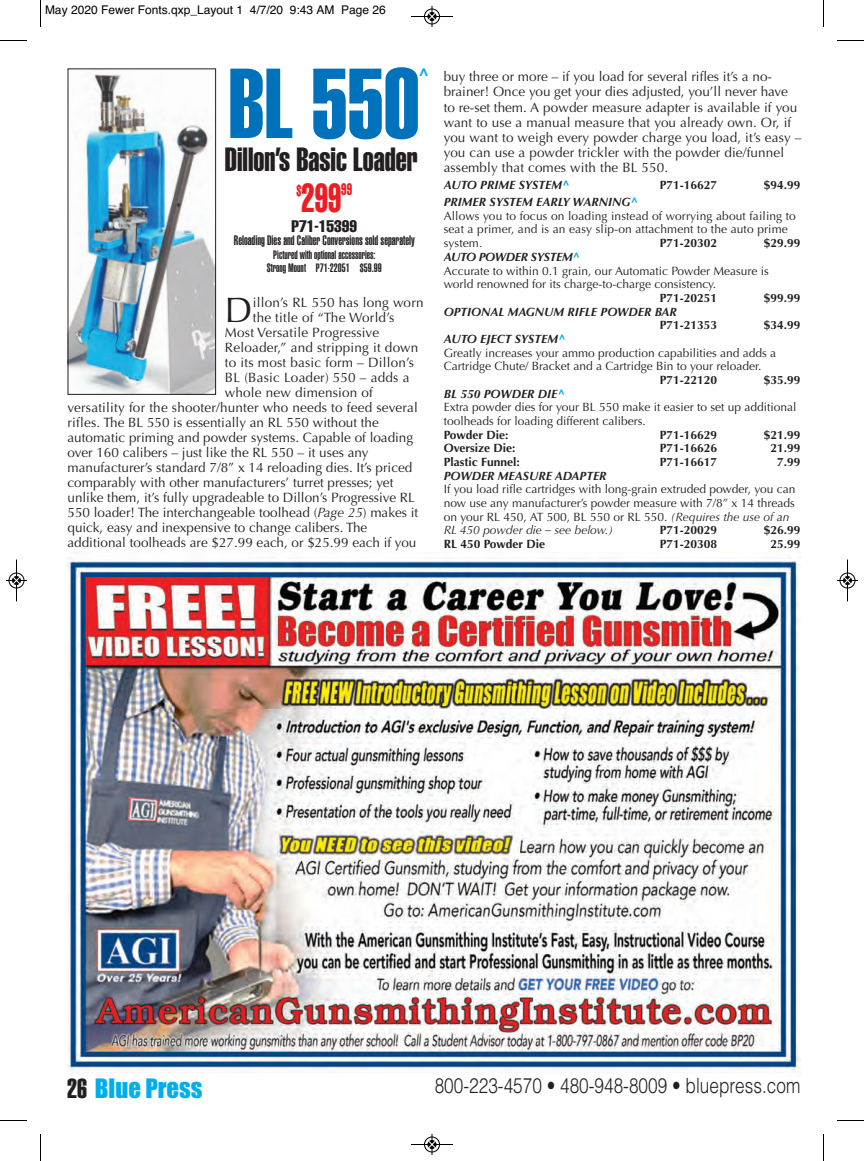
<style>
.page{position:relative;width:864px;height:1161px;background:#fff}
.page>*{position:absolute;margin:0;border:0;box-sizing:border-box;transform-origin:0 0}
.t1{font:97.5px "Helvetica LT Std Extra Comp";color:#0072bc}
.t2{font:39.9px "Helvetica LT Std Comp";color:#ee1d23;scale:.71 1}
.t3{font:35.4px "Optima";color:#231f20}
.t4{font:33px "Helvetica LT Std Extra Comp";color:#231f20}
.t5{font:24.75px "Impact";color:#00aeef}
.t6{font:300 21px "Helvetica";color:#231f20;scale:.82 1}
.t7{font:900 18px "Optima";color:#00aeef}
.t8{font:16.5px "Helvetica LT Std Comp";color:#231f20}
.t9{font:16.35px "Helvetica LT Std Comp";color:#ee1d23;scale:.71 1}
.t10{font:15.15px "Helvetica LT Std Comp";color:#ee1d23;scale:.71 1}
.t11{font:13.5px/15.1px "Optima";color:#231f20}
.t12{font:13.5px "Helvetica LT Std Ultra Comp";color:#231f20}
.t13{font:12px/13.6px "Optima";color:#231f20}
.t14{font:700 12px "Optima";color:#231f20}
.t15{font:italic 700 12px "Optima";color:#231f20}
.t16{font:12px/13.5px "Helvetica LT Std Ultra Comp";color:#231f20;text-align:center}
.t17{font:12px "Helvetica";color:#000}
.s1{font-style:italic}
.s2{font-weight:900;font-style:normal;color:#00aeef}
.s3{font-weight:700;font-style:italic}
.s4{font-weight:900;color:#00aeef}
.s5{font-family:"Helvetica LT Std Extra Comp";font-size:27px;color:#231f20}
</style>
<div class="page">
<img style="left:67px;top:552px;width:734px;height:521px">
<img style="left:70px;top:73px;width:144px;height:320px">
<div style="left:68px;top:68px;width:148px;height:327px;border:1px solid #231f20"></div>
<svg style="left:40px;top:0;width:1px;height:27px"></svg>
<svg style="left:0;top:40px;width:27px;height:1px"></svg>
<svg style="left:823px;top:0;width:1px;height:27px"></svg>
<svg style="left:837px;top:40px;width:27px;height:1px"></svg>
<svg style="left:40px;top:1134px;width:1px;height:27px"></svg>
<svg style="left:0;top:1120px;width:27px;height:1px"></svg>
<svg style="left:823px;top:1134px;width:1px;height:27px"></svg>
<svg style="left:837px;top:1120px;width:27px;height:1px"></svg>
<div style="left:427px;top:12px;width:10px;height:9px;background:#9f9f9f;border-radius:50%"></div>
<hr style="left:411px;top:16px;width:42px;height:1px;background:#000">
<div style="left:424px;top:9px;width:16px;height:15px;border:1px solid #000;border-radius:50%"></div>
<svg style="left:428px;top:6px;width:8px;height:21px"></svg>
<div style="left:427px;top:1140px;width:10px;height:9px;background:#9f9f9f;border-radius:50%"></div>
<hr style="left:411px;top:1144px;width:42px;height:1px;background:#000">
<div style="left:424px;top:1137px;width:16px;height:15px;border:1px solid #000;border-radius:50%"></div>
<svg style="left:428px;top:1134px;width:8px;height:21px"></svg>
<hr style="left:16px;top:560px;width:1px;height:42px;background:#000">
<div style="left:9px;top:573px;width:15px;height:15px;border:1px solid #000;border-radius:50%"></div>
<svg style="left:6px;top:577px;width:21px;height:7px"></svg>
<hr style="left:847px;top:560px;width:1px;height:42px;background:#000">
<div style="left:840px;top:573px;width:15px;height:15px;border:1px solid #000;border-radius:50%"></div>
<svg style="left:837px;top:577px;width:21px;height:7px"></svg>
<p class="t17" style="left:45px;top:2px;width:342px">May 2020 Fewer Fonts.qxp_Layout 1 4/7/20 9:43 AM Page 26</p>
<h1 class="t1" style="left:229px;top:69px;width:193px">BL 550</h1>
<h3 class="t7" style="left:418px;top:64px;width:14px">^</h3>
<h3 class="t4" style="left:225px;top:148px;width:195px">Dillon’s Basic Loader</h3>
<p class="t10" style="left:297px;top:186px;width:9px">$</p>
<h2 class="t2" style="left:302px;top:184px;width:57px">299</h2>
<p class="t9" style="left:341px;top:183px;width:17px">99</p>
<p class="t8" style="left:292px;top:220px;width:67px">P71-15399</p>
<p class="t12" style="left:234px;top:236px;width:183px">Reloading Dies and Caliber Conversions sold separately</p>
<p class="t16" style="left:267px;top:249px;width:116px">Pictured with optional accessories:<br>Strong Mount P71-22051 $59.99</p>
<h3 class="t3" style="left:225px;top:290px;width:29px">D</h3>
<p class="t11" style="left:253px;top:295px;width:172px">illon’s RL 550 has long worn</p>
<p class="t11" style="left:253px;top:310px;width:143px">the title of “The World’s</p>
<p class="t11" style="left:225px;top:325px;width:156px">Most Versatile Progressive</p>
<p class="t11" style="left:225px;top:340px;width:195px">Reloader,” and stripping it down</p>
<p class="t11" style="left:225px;top:355px;width:191px">to its most basic form – Dillon’s</p>
<p class="t11" style="left:225px;top:370px;width:186px">BL (Basic Loader) 550 – adds a</p>
<p class="t11" style="left:225px;top:385px;width:150px">whole new dimension of</p>
<p class="t11" style="left:68px;top:400px;width:352px">versatility for the shooter/hunter who needs to feed several</p>
<p class="t11" style="left:68px;top:415px;width:313px">rifles. The BL 550 is essentially an RL 550 without the</p>
<p class="t11" style="left:68px;top:430px;width:347px">automatic priming and powder systems. Capable of loading</p>
<p class="t11" style="left:68px;top:445px;width:303px">over 160 calibers – just like the RL 550 – it uses any</p>
<p class="t11" style="left:68px;top:460px;width:346px">manufacturer’s standard 7/8” x 14 reloading dies. It’s priced</p>
<p class="t11" style="left:68px;top:475px;width:327px">comparably with other manufacturers’ turret presses; yet</p>
<p class="t11" style="left:68px;top:490px;width:349px">unlike them, it’s fully upgradeable to Dillon’s Progressive RL</p>
<p class="t11" style="left:68px;top:505px;width:352px">550 loader! The interchangeable toolhead (<span class="s1">Page 25</span>) makes it</p>
<p class="t11" style="left:68px;top:520px;width:301px">quick, easy and inexpensive to change calibers. The</p>
<p class="t11" style="left:68px;top:535px;width:350px">additional toolheads are $27.99 each, or $25.99 each if you</p>
<p class="t11" style="left:444px;top:69px;width:359px">buy three or more – if you load for several rifles it’s a no&shy;brainer! Once you get your dies adjusted, you’ll never have to re-set them. A powder measure adapter is available if you want to use a manual measure that you already own. Or, if you want to weigh every powder charge you load, it’s easy – you can use a powder trickler with the powder die/funnel assembly that comes with the BL 550.</p>
<p class="t15" style="left:444px;top:178px;width:128px">AUTO PRIME SYSTEM<span class="s2">^</span></p>
<p class="t14" style="left:660px;top:178px;width:59px">P71-16627</p>
<p class="t14" style="left:764px;top:178px;width:38px">$94.99</p>
<p class="t13" style="left:444px;top:195px;width:354px"><span class="s3">PRIMER SYSTEM EARLY WARNING</span><span class="s4">^<br></span>Allows you to focus on loading instead of worrying about failing to seat a primer, and is an easy slip-on attachment to the auto prime system.</p>
<p class="t14" style="left:660px;top:236px;width:59px">P71-20302</p>
<p class="t14" style="left:764px;top:236px;width:38px">$29.99</p>
<p class="t13" style="left:444px;top:250px;width:327px"><span class="s3">AUTO POWDER SYSTEM</span><span class="s4">^<br></span>Accurate to within 0.1 grain, our Automatic Powder Measure is world renowned for its charge-to-charge consistency.</p>
<p class="t14" style="left:660px;top:291px;width:59px">P71-20251</p>
<p class="t14" style="left:764px;top:291px;width:38px">$99.99</p>
<p class="t15" style="left:444px;top:304px;width:235px">OPTIONAL MAGNUM RIFLE POWDER BAR</p>
<p class="t14" style="left:660px;top:318px;width:59px">P71-21353</p>
<p class="t14" style="left:764px;top:318px;width:38px">$34.99</p>
<p class="t13" style="left:444px;top:332px;width:334px"><span class="s3">AUTO EJECT SYSTEM</span><span class="s4">^<br></span>Greatly increases your ammo production capabilities and adds a<br>Cartridge Chute/ Bracket and a Cartridge Bin to your reloader.</p>
<p class="t14" style="left:660px;top:373px;width:59px">P71-22120</p>
<p class="t14" style="left:764px;top:373px;width:38px">$35.99</p>
<p class="t13" style="left:444px;top:387px;width:354px"><span class="s3">BL 550 POWDER DIE</span><span class="s4">^<br></span>Extra powder dies for your BL 550 make it easier to set up additional toolheads for loading different calibers.</p>
<p class="t14" style="left:444px;top:428px;width:66px">Powder Die:</p>
<p class="t14" style="left:660px;top:428px;width:59px">P71-16629</p>
<p class="t14" style="left:764px;top:428px;width:38px">$21.99</p>
<p class="t14" style="left:444px;top:441px;width:73px">Oversize Die:</p>
<p class="t14" style="left:660px;top:441px;width:59px">P71-16626</p>
<p class="t14" style="left:771px;top:441px;width:32px">21.99</p>
<p class="t14" style="left:444px;top:455px;width:78px">Plastic Funnel:</p>
<p class="t14" style="left:660px;top:455px;width:59px">P71-16617</p>
<p class="t14" style="left:777px;top:455px;width:25px">7.99</p>
<p class="t15" style="left:444px;top:468px;width:164px">POWDER MEASURE ADAPTER</p>
<p class="t13" style="left:444px;top:483px;width:353px">If you load rifle cartridges with long-grain extruded powder, you can now use any manufacturer’s powder measure with 7/8” x 14 threads on your RL 450, AT 500, BL 550 or RL 550. <span class="s1">(Requires the use of an RL 450 powder die – see below.)</span></p>
<p class="t14" style="left:660px;top:523px;width:59px">P71-20029</p>
<p class="t14" style="left:764px;top:523px;width:38px">$26.99</p>
<p class="t14" style="left:444px;top:537px;width:103px">RL 450 Powder Die</p>
<p class="t14" style="left:660px;top:537px;width:59px">P71-20308</p>
<p class="t14" style="left:771px;top:537px;width:32px">25.99</p>
<h3 class="t5" style="left:67px;top:1075px;width:137px"><span class="s5">26</span> Blue Press</h3>
<h3 class="t6" style="left:435px;top:1068px;width:447px">800-223-4570 • 480-948-8009 • bluepress.com</h3>
</div>
